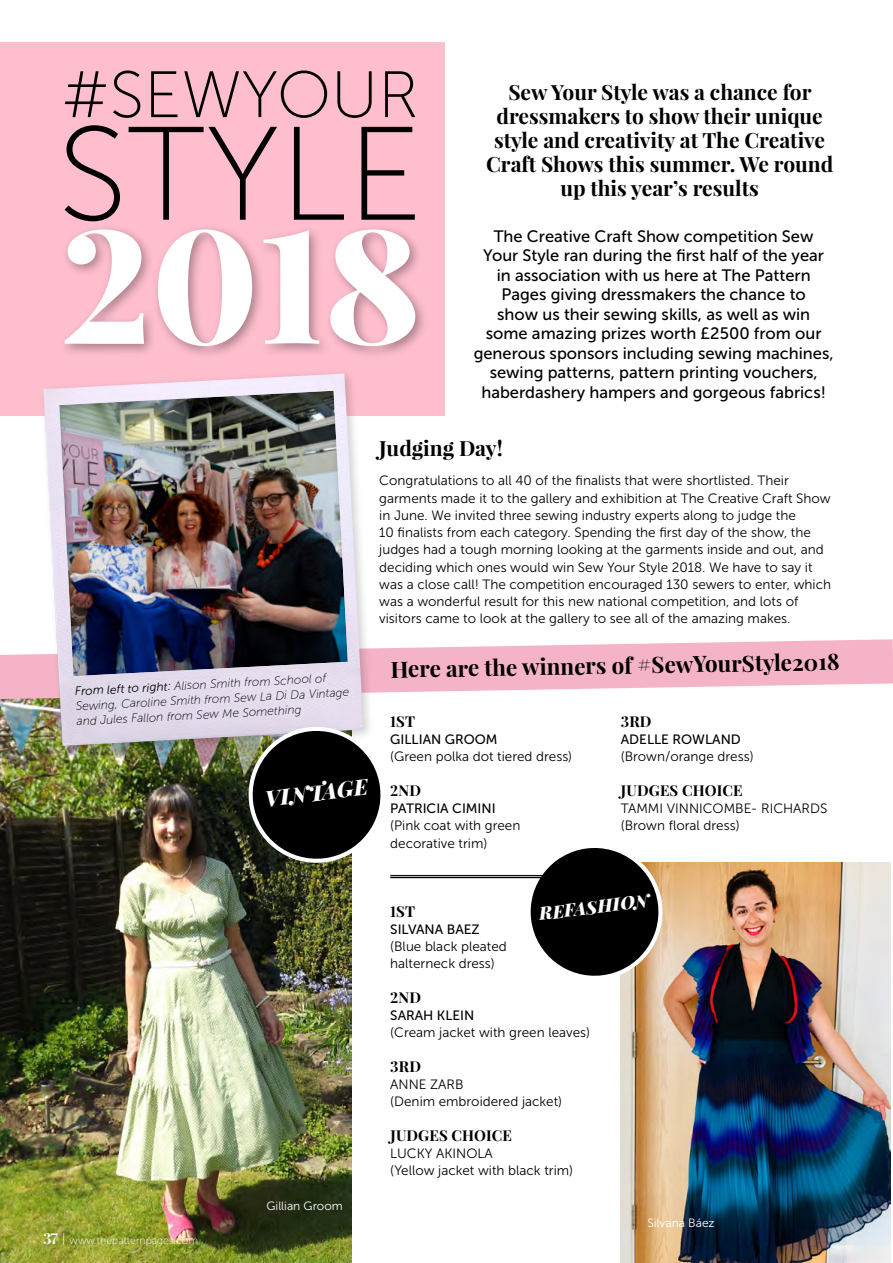
<style>
.page{position:relative;width:893px;height:1263px;background:#fff}
.page>*{position:absolute;margin:0;border:0;box-sizing:border-box;transform-origin:0 0}
.t1{font:700 22.5px "Playfair Display";color:#000}
.t2{font:italic 900 21.9px "Playfair Display";color:#fff}
.t3{font:700 21px/24px "Playfair Display";color:#000;text-align:center}
.t4{font:italic 900 18px "Playfair Display";color:#fff}
.t5{font:16.5px/19.5px "Museo Sans 500";color:#000;text-align:center}
.t6{font:700 15px "Playfair Display";letter-spacing:.01em;color:#000}
.t7{font:13.5px/17.2px "Museo Sans 300";color:#000}
.t8{font:13.5px "Museo Sans 500";color:#000}
.t9{font:italic 12px/15px "Museo Sans 100";color:#000}
.t10{font:12px "Museo Sans 300";color:#fff}
.t11{font:10.5px "Museo Sans 100";color:#fff}
.s1{font-family:"Museo Sans 300"}
.s2{font-family:"Playfair Display";font-weight:700;font-size:15px}
</style>
<div class="page">
<img style="left:0;top:699px;width:351px;height:564px">
<svg style="left:0;top:639px;width:893px;height:60px;fill:#f5b3c7"></svg>
<div style="left:0;top:43px;width:444px;height:373px;background:#febece"></div>
<svg style="left:65px;top:125px;width:350px;height:96px"></svg>
<svg style="left:65px;top:71px;width:350px;height:47px"></svg>
<div style="left:59px;top:223px;width:369px;height:136px;background:#000;opacity:.34"></div>
<svg style="left:65px;top:229px;width:350px;height:117px"></svg>
<div style="left:38px;top:368px;width:337px;height:389px;background:#000;opacity:.18"></div>
<img style="left:43px;top:374px;width:321px;height:372px">
<img style="left:45px;top:380px;width:316px;height:297px">
<img style="left:621px;top:863px;width:270px;height:400px">
<svg style="left:247px;top:725px;width:134px;height:140px;background:#383836"></svg>
<svg style="left:525px;top:848px;width:139px;height:134px"></svg>
<hr style="left:390px;top:875px;width:206px;height:1px;background:#000">
<hr style="left:390px;top:877px;width:206px;height:1px;background:#000">
<h3 class="t3" style="left:486px;top:80px;width:349px">Sew Your Style was a chance for dressmakers to show their unique style and creativity at The Creative<br>Craft Shows this summer. We round up this year’s results</h3>
<p class="t5" style="left:474px;top:226px;width:361px">The Creative Craft Show competition Sew<br>Your Style ran during the first half of the year<br>in association with us here at The Pattern Pages giving dressmakers the chance to<br>show us their sewing skills, as well as win<br>some amazing prizes worth £2500 from our generous sponsors including sewing machines, sewing patterns, pattern printing vouchers, haberdashery hampers and gorgeous fabrics!</p>
<h3 class="t3" style="left:379px;top:436px;width:125px">Judging Day!</h3>
<p class="t7" style="left:379px;top:472px;width:453px">Congratulations to all 40 of the finalists that were shortlisted. Their garments made it to the gallery and exhibition at The Creative Craft Show in June. We invited three sewing industry experts along to judge the<br>10 finalists from each category. Spending the first day of the show, the judges had a tough morning looking at the garments inside and out, and deciding which ones would win Sew Your Style 2018. We have to say it was a close call! The competition encouraged 130 sewers to enter, which was a wonderful result for this new national competition, and lots of visitors came to look at the gallery to see all of the amazing makes.</p>
<h1 class="t1" style="left:390px;top:655px;width:451px;rotate:-1deg">Here are the winners of #SewYourStyle2018</h1>
<p class="t9" style="left:75px;top:684px;width:275px;rotate:-3deg"><span class="s1">From left to right:</span> Alison Smith from School of<br>Sewing, Caroline Smith from Sew La Di Da Vintage and Jules Fallon from Sew Me Something</p>
<p class="t6" style="left:621px;top:712px;width:32px">3RD</p>
<p class="t8" style="left:621px;top:732px;width:122px">ADELLE ROWLAND</p>
<p class="t7" style="left:621px;top:748px;width:134px">(Brown/orange dress)</p>
<p class="t6" style="left:621px;top:781px;width:123px">JUDGES CHOICE</p>
<p class="t7" style="left:621px;top:800px;width:208px;line-height:16.5px">TAMMI VINNICOMBE- RICHARDS (Brown floral dress)</p>
<p class="t6" style="left:390px;top:712px;width:26px">1ST</p>
<p class="t8" style="left:390px;top:732px;width:109px">GILLIAN GROOM</p>
<p class="t7" style="left:390px;top:748px;width:183px">(Green polka dot tiered dress)</p>
<p class="t6" style="left:390px;top:781px;width:32px">2ND</p>
<p class="t8" style="left:390px;top:801px;width:107px">PATRICIA CIMINI</p>
<p class="t7" style="left:390px;top:817px;width:132px">(Pink coat with green decorative trim)</p>
<h2 class="t2" style="left:263px;top:784px;width:105px;rotate:-7deg">VINTAGE</h2>
<p class="t6" style="left:390px;top:901px;width:26px">1ST</p>
<h3 class="t4" style="left:538px;top:901px;width:112px;rotate:-7deg">REFASHION</h3>
<p class="t11" style="left:43px;top:1235px;width:156px"><span class="s2">37</span> www.thepatternpages.com</p>
<p class="t10" style="left:266px;top:1199px;width:78px">Gillian Groom</p>
<p class="t8" style="left:390px;top:922px;width:91px">SILVANA BAEZ</p>
<p class="t7" style="left:390px;top:938px;width:118px">(Blue black pleated halterneck dress)</p>
<p class="t6" style="left:390px;top:988px;width:32px">2ND</p>
<p class="t8" style="left:390px;top:1008px;width:86px">SARAH KLEIN</p>
<p class="t7" style="left:390px;top:1024px;width:201px">(Cream jacket with green leaves)</p>
<p class="t6" style="left:390px;top:1057px;width:32px">3RD</p>
<p class="t7" style="left:390px;top:1076px;width:173px">ANNE ZARB<br>(Denim embroidered jacket)</p>
<p class="t6" style="left:390px;top:1126px;width:123px">JUDGES CHOICE</p>
<p class="t7" style="left:390px;top:1145px;width:184px">LUCKY AKINOLA<br>(Yellow jacket with black trim)</p>
<p class="t10" style="left:647px;top:1216px;width:69px">Silvana Báez</p>
</div>
